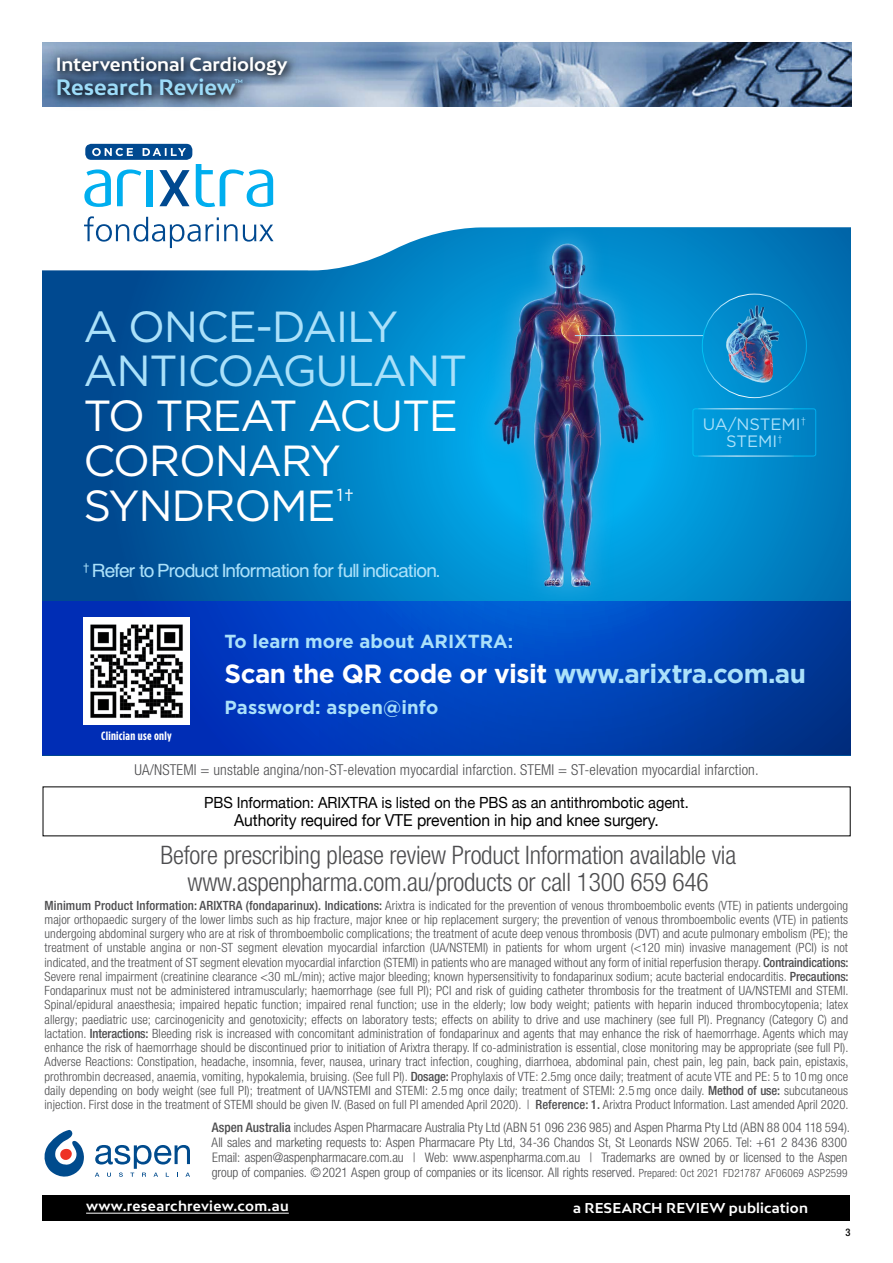
<style>
.page{position:relative;width:893px;height:1263px;background:#fff}
.page>*{position:absolute;margin:0;border:0;box-sizing:border-box;transform-origin:0 0}
.t1{font:43.5px/44.8px "Gotham";letter-spacing:-.03em;color:#fff}
.t2{font:43.5px/44.5px "Gotham";letter-spacing:-.03em;color:#abe1fa}
.t3{font:700 26.25px "Gotham";letter-spacing:-.02em;color:#fff}
.t4{font:300 condensed 25.5px/27px "Helvetica Neue LT Std";letter-spacing:-.01em;color:#4d4d4f;text-align:center}
.t5{font:700 21px "Bw Mitga";color:#9ddcf9}
.t6{font:700 18.9px "Gotham";color:#abe1fa}
.t7{font:18px "Europa SH";letter-spacing:.02em;color:#abe1fa;scale:1.05 1}
.t8{font:700 18px "Bw Mitga";color:#fff}
.t9{font:17.4px "Gotham";color:#fff}
.t10{font:16.5px "Helvetica Neue";letter-spacing:-.005em;color:#000;scale:.95 1}
.t11{font:16.5px/17.5px "Gotham";color:#abe1fa;text-align:center}
.t12{font:15.3px "Helvetica Neue";letter-spacing:-.005em;color:#000;scale:.95 1}
.t13{font:300 condensed 15px "Helvetica Neue LT Std";letter-spacing:.01em;color:#4d4d4f}
.t14{font:700 13.5px "Bw Mitga";letter-spacing:.015em;color:#fff}
.t15{font:300 condensed 13.2px/15px "Helvetica Neue LT Std";letter-spacing:-.005em;color:#4d4d4f}
.t16{font:300 condensed 12.75px/14.2px "Helvetica Neue LT Std";letter-spacing:.005em;color:#4d4d4f;text-align:justify}
.t17{font:700 12px "Gotham Condensed";letter-spacing:.02em;color:#fff;scale:1.08 1}
.t18{font:500 condensed 10.5px "Helvetica Neue LT Pro";color:#000}
.t19{font:700 4.95px "Bw Mitga";color:#9ddcf9}
.s1{font-size:25.5px}
.s2{color:#abe1fa}
.s3{font-weight:500}
.s4{font-size:11.25px}
</style>
<div class="page">
<div style="left:43px;top:1195px;width:807px;height:25px;background:#000"></div>
<hr style="left:86px;top:1213px;width:203px;height:1px;background:#fff">
<img style="left:257px;top:42px;width:594px;height:65px">
<div style="left:41px;top:41px;width:261px;height:50px;background:#000;opacity:.75"></div>
<div style="left:41px;top:63px;width:216px;height:49px;background:#000;opacity:.75"></div>
<svg style="left:43px;top:273px;width:807px;height:329px;background:#0070b3"></svg>
<img style="left:442px;top:273px;width:245px;height:329px">
<hr style="left:575px;top:335px;width:128px;height:1px;background:#abe1fa">
<div style="left:692px;top:408px;width:124px;height:48px;border:1px solid #fff;border-radius:2px"></div>
<img style="left:713px;top:304px;width:83px;height:79px">
<div style="left:763px;top:357px;width:8px;height:7px;background:#fff;opacity:.75"></div>
<div style="left:763px;top:360px;width:8px;height:5px;background:#ec008c;opacity:.75"></div>
<svg style="left:764px;top:358px;width:6px;height:7px"></svg>
<svg style="left:45px;top:1130px;width:39px;height:47px"></svg>
<svg style="left:95px;top:1145px;width:95px;height:32px"></svg>
<svg style="left:43px;top:602px;width:807px;height:153px;background:#003fb6"></svg>
<svg style="left:43px;top:143px;width:807px;height:130px"></svg>
<svg style="left:84px;top:169px;width:27px;height:38px"></svg>
<div style="left:147px;top:170px;width:6px;height:36px;background:#00aeef"></div>
<svg style="left:117px;top:169px;width:24px;height:37px"></svg>
<svg style="left:84px;top:216px;width:190px;height:32px"></svg>
<svg style="left:159px;top:170px;width:31px;height:36px"></svg>
<svg style="left:196px;top:164px;width:77px;height:43px"></svg>
<div style="left:85px;top:144px;width:107px;height:16px;background:#004990;border-radius:6px"></div>
<svg style="left:92px;top:148px;width:94px;height:8px"></svg>
<img style="left:83px;top:618px;width:107px;height:106px">
<h3 class="t8" style="left:56px;top:52px;width:233px">Interventional Cardiology</h3>
<h3 class="t5" style="left:56px;top:73px;width:181px">Research Review</h3>
<p class="t19" style="left:235px;top:78px;width:10px">TM</p>
<h1 class="t2" style="left:83px;top:303px;width:385px">A ONCE-DAILY<br>ANTICOAGULANT</h1>
<h1 class="t1" style="left:83px;top:392px;width:376px">TO TREAT ACUTE<br>CORONARY<br>SYNDROME</h1>
<h3 class="t9" style="left:337px;top:484px;width:19px">1<span class="s1">†</span></h3>
<h3 class="t7" style="left:83px;top:560px;width:340px"><sup>†</sup> Refer to Product Information for full indication.</h3>
<p class="t11" style="left:703px;top:415px;width:104px">UA/NSTEMI<sup>†<br></sup>STEMI<sup>†</sup></p>
<p class="t17" style="left:101px;top:728px;width:67px">Clinician use only</p>
<h3 class="t6" style="left:225px;top:629px;width:290px">To learn more about ARIXTRA:</h3>
<h2 class="t3" style="left:225px;top:657px;width:583px">Scan the QR code or visit <span class="s2">www.arixtra.com.au</span></h2>
<h3 class="t6" style="left:225px;top:695px;width:215px">Password: aspen@info</h3>
<p class="t13" style="left:135px;top:761px;width:625px">UA/NSTEMI = unstable angina/non-ST-elevation myocardial infarction. STEMI = ST-elevation myocardial infarction.</p>
<p class="t12" style="left:204px;top:792px;width:512px">PBS Information: ARIXTRA is listed on the PBS as an antithrombotic agent.</p>
<p class="t10" style="left:234px;top:808px;width:448px">Authority required for VTE prevention in hip and knee surgery.</p>
<h3 class="t4" style="left:161px;top:841px;width:577px">Before prescribing please review Product Information available via www.aspenpharma.com.au/products or call 1300 659 646</h3>
<p class="t16" style="left:45px;top:898px;width:806px"><span class="s3">Minimum Product Information: ARIXTRA (fondaparinux). Indications:</span> Arixtra is indicated for the prevention of venous thromboembolic events (VTE) in patients undergoing major orthopaedic surgery of the lower limbs such as hip fracture, major knee or hip replacement surgery; the prevention of venous thromboembolic events (VTE) in patients undergoing abdominal surgery who are at risk of thromboembolic complications; the treatment of acute deep venous thrombosis (DVT) and acute pulmonary embolism (PE); the treatment of unstable angina or non-ST segment elevation myocardial infarction (UA/NSTEMI) in patients for whom urgent (&lt;120 min) invasive management (PCI) is not indicated, and the treatment of ST segment elevation myocardial infarction (STEMI) in patients who are managed without any form of initial reperfusion therapy. <span class="s3">Contraindications:<br></span>Severe renal impairment (creatinine clearance &lt;30 mL/min); active major bleeding; known hypersensitivity to fondaparinux sodium; acute bacterial endocarditis. <span class="s3">Precautions:<br></span>Fondaparinux must not be administered intramuscularly; haemorrhage (see full PI); PCI and risk of guiding catheter thrombosis for the treatment of UA/NSTEMI and STEMI.<br>Spinal/epidural anaesthesia; impaired hepatic function; impaired renal function; use in the elderly; low body weight; patients with heparin induced thrombocytopenia; latex allergy; paediatric use; carcinogenicity and genotoxicity; effects on laboratory tests; effects on ability to drive and use machinery (see full PI). Pregnancy (Category C) and lactation. <span class="s3">Interactions:</span> Bleeding risk is increased with concomitant administration of fondaparinux and agents that may enhance the risk of haemorrhage. Agents which may enhance the risk of haemorrhage should be discontinued prior to initiation of Arixtra therapy. If co-administration is essential, close monitoring may be appropriate (see full PI).<br>Adverse Reactions: Constipation, headache, insomnia, fever, nausea, urinary tract infection, coughing, diarrhoea, abdominal pain, chest pain, leg pain, back pain, epistaxis, prothrombin decreased, anaemia, vomiting, hypokalemia, bruising. (See full PI). <span class="s3">Dosage:</span> Prophylaxis of VTE: 2.5mg once daily; treatment of acute VTE and PE: 5 to 10mg once daily depending on body weight (see full PI); treatment of UA/NSTEMI and STEMI: 2.5mg once daily; treatment of STEMI: 2.5mg once daily. <span class="s3">Method of use:</span> subcutaneous injection. First dose in the treatment of STEMI should be given IV. (Based on full PI amended April 2020). | <span class="s3">Reference: 1.</span> Arixtra Product Information. Last amended April 2020.</p>
<p class="t15" style="left:212px;top:1119px;width:640px"><span class="s3">Aspen Australia</span> includes Aspen Pharmacare Australia Pty Ltd (ABN 51 096 236 985) and Aspen Pharma Pty Ltd (ABN 88 004 118 594).<br>All sales and marketing requests to: Aspen Pharmacare Pty Ltd, 34-36 Chandos St, St Leonards NSW 2065. Tel: +61 2 8436 8300<br>Email: aspen@aspenpharmacare.com.au | Web: www.aspenpharma.com.au | Trademarks are owned by or licensed to the Aspen group of companies. ©2021 Aspen group of companies or its licensor. All rights reserved. <span class="s4">Prepared: Oct 2021 FD21787 AF06069 ASP2599</span></p>
<p class="t14" style="left:86px;top:1197px;width:204px">www.researchreview.com.au</p>
<p class="t14" style="left:573px;top:1199px;width:236px">a RESEARCH REVIEW publication</p>
<p class="t18" style="left:845px;top:1226px;width:7px">3</p>
</div>
